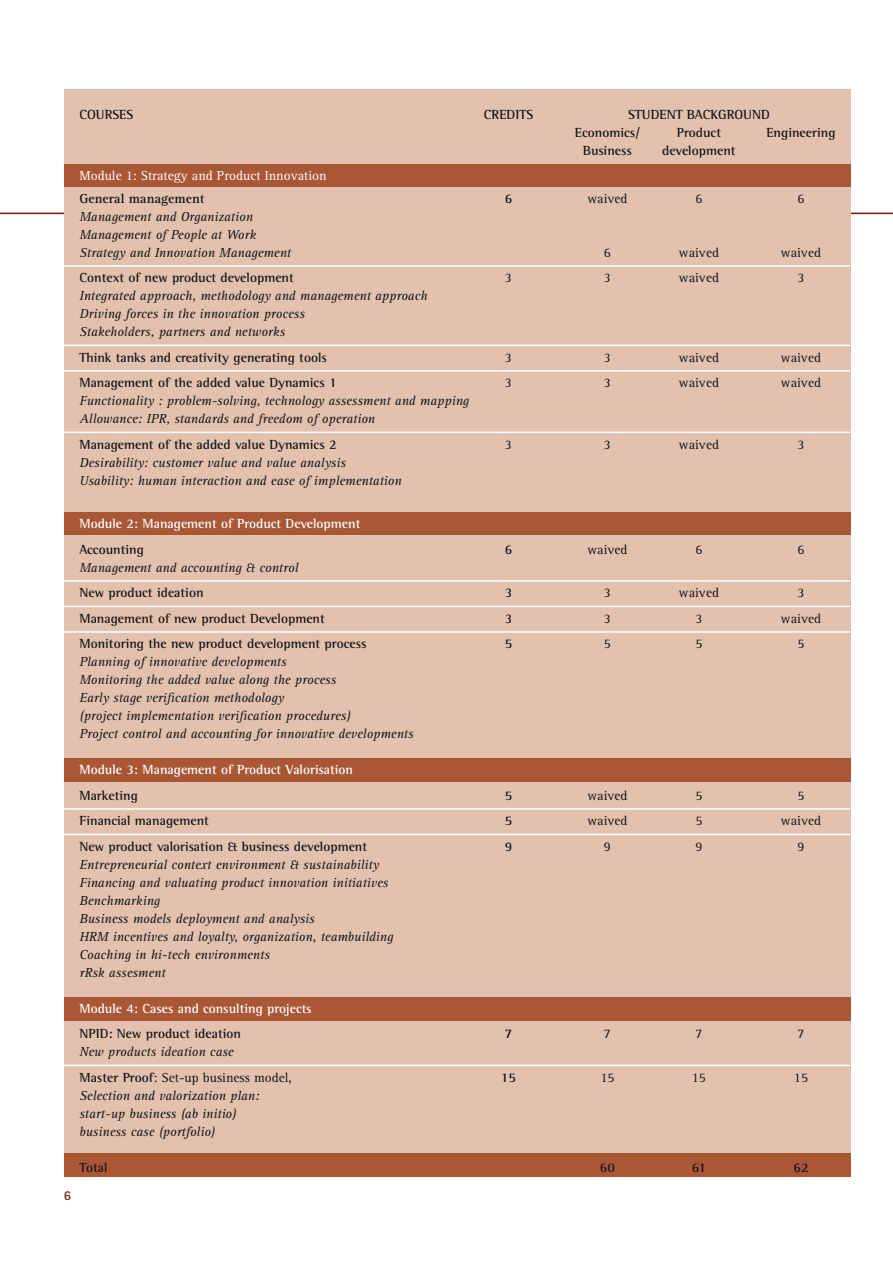
<style>
.page{position:relative;width:893px;height:1263px;background:#fff}
.page>*{position:absolute;margin:0;border:0;box-sizing:border-box;transform-origin:0 0}
.body_titel{font:italic 13.5px "Rotis Serif";color:#151518}
.body_titel-2{font:700 13.5px "Rotis Semi Serif";color:#151518}
.body_titel-3{font:13.5px "Rotis Serif";color:#151518}
.body_titel-4{font:700 13.5px "Rotis Semi Serif";color:#fff}
.body_titel-5{font:13.5px "Rotis Serif";color:#fff}
.body_titel-6{font:700 13.5px "Rotis Serif";color:#151518}
.t1{font:700 13.5px "Rotis Sans Serif";color:#771400}
.s1{font-family:"Rotis Semi Serif";font-weight:700}
</style>
<div class="page">
<hr style="left:0;top:213px;width:893px;height:1px;background:#771400">
<div style="left:64px;top:89px;width:786px;height:1068px;background:#e2c2ae"></div>
<div style="left:64px;top:997px;width:786px;height:24px;background:#aa5736"></div>
<div style="left:64px;top:512px;width:786px;height:23px;background:#aa5736"></div>
<div style="left:64px;top:758px;width:786px;height:24px;background:#aa5736"></div>
<div style="left:64px;top:1153px;width:786px;height:24px;background:#aa5736"></div>
<div style="left:64px;top:164px;width:786px;height:23px;background:#aa5736"></div>
<hr style="left:63px;top:265px;width:787px;height:2px;background:#fff">
<hr style="left:63px;top:345px;width:787px;height:1px;background:#fff">
<hr style="left:63px;top:370px;width:787px;height:2px;background:#fff">
<hr style="left:63px;top:432px;width:787px;height:1px;background:#fff">
<hr style="left:63px;top:580px;width:787px;height:2px;background:#fff">
<hr style="left:63px;top:606px;width:787px;height:1px;background:#fff">
<hr style="left:63px;top:631px;width:787px;height:2px;background:#fff">
<hr style="left:63px;top:808px;width:787px;height:2px;background:#fff">
<hr style="left:63px;top:834px;width:787px;height:1px;background:#fff">
<hr style="left:63px;top:1065px;width:787px;height:1px;background:#fff">
<p class="t1" style="left:64px;top:1187px;width:9px">6</p>
<p class="body_titel-2" style="left:79px;top:106px;width:55px">COURSES</p>
<p class="body_titel-2" style="left:484px;top:106px;width:51px">CREDITS</p>
<p class="body_titel-2" style="left:628px;top:106px;width:143px">STUDENT BACKGROUND</p>
<p class="body_titel-2" style="left:575px;top:124px;width:67px">Economics/</p>
<p class="body_titel-2" style="left:677px;top:124px;width:46px">Product</p>
<p class="body_titel-2" style="left:766px;top:124px;width:71px">Engineering</p>
<p class="body_titel-2" style="left:583px;top:142px;width:51px">Business</p>
<p class="body_titel-2" style="left:662px;top:142px;width:75px">development</p>
<p class="body_titel-5" style="left:79px;top:168px;width:249px">Module 1: Strategy and Product Innovation</p>
<p class="body_titel-6" style="left:79px;top:190px;width:126px">General management</p>
<p class="body_titel-2" style="left:505px;top:190px;width:9px">6</p>
<p class="body_titel-3" style="left:587px;top:190px;width:42px">waived</p>
<p class="body_titel-3" style="left:695px;top:190px;width:9px">6</p>
<p class="body_titel-3" style="left:797px;top:190px;width:9px">6</p>
<p class="body_titel" style="left:79px;top:209px;width:175px">Management and Organization</p>
<p class="body_titel" style="left:79px;top:227px;width:178px">Management of People at Work</p>
<p class="body_titel" style="left:79px;top:245px;width:213px">Strategy and Innovation Management</p>
<p class="body_titel-3" style="left:604px;top:244px;width:9px">6</p>
<p class="body_titel-3" style="left:679px;top:244px;width:42px">waived</p>
<p class="body_titel-3" style="left:781px;top:244px;width:42px">waived</p>
<p class="body_titel-2" style="left:79px;top:269px;width:216px">Context of new product development</p>
<p class="body_titel-3" style="left:505px;top:270px;width:9px">3</p>
<p class="body_titel-3" style="left:604px;top:270px;width:9px">3</p>
<p class="body_titel-3" style="left:679px;top:270px;width:42px">waived</p>
<p class="body_titel-3" style="left:797px;top:270px;width:9px">3</p>
<p class="body_titel" style="left:79px;top:288px;width:350px">Integrated approach, methodology and management approach</p>
<p class="body_titel" style="left:79px;top:306px;width:227px">Driving forces in the innovation process</p>
<p class="body_titel" style="left:79px;top:324px;width:207px">Stakeholders, partners and networks</p>
<p class="body_titel-2" style="left:79px;top:349px;width:249px">Think tanks and creativity generating tools</p>
<p class="body_titel-3" style="left:505px;top:349px;width:9px">3</p>
<p class="body_titel-3" style="left:604px;top:349px;width:9px">3</p>
<p class="body_titel-3" style="left:679px;top:349px;width:42px">waived</p>
<p class="body_titel-3" style="left:781px;top:349px;width:42px">waived</p>
<p class="body_titel-2" style="left:79px;top:374px;width:259px">Management of the added value Dynamics 1</p>
<p class="body_titel-3" style="left:505px;top:375px;width:9px">3</p>
<p class="body_titel-3" style="left:604px;top:375px;width:9px">3</p>
<p class="body_titel-3" style="left:679px;top:375px;width:42px">waived</p>
<p class="body_titel-3" style="left:781px;top:375px;width:42px">waived</p>
<p class="body_titel" style="left:79px;top:393px;width:391px">Functionality : problem-solving, technology assessment and mapping</p>
<p class="body_titel" style="left:79px;top:411px;width:297px">Allowance: IPR, standards and freedom of operation</p>
<p class="body_titel-2" style="left:79px;top:436px;width:259px">Management of the added value Dynamics 2</p>
<p class="body_titel-3" style="left:505px;top:436px;width:9px">3</p>
<p class="body_titel-3" style="left:604px;top:436px;width:9px">3</p>
<p class="body_titel-3" style="left:679px;top:436px;width:42px">waived</p>
<p class="body_titel-3" style="left:797px;top:436px;width:9px">3</p>
<p class="body_titel" style="left:79px;top:455px;width:268px">Desirability: customer value and value analysis</p>
<p class="body_titel" style="left:79px;top:473px;width:324px">Usability: human interaction and ease of implementation</p>
<p class="body_titel-4" style="left:79px;top:515px;width:282px">Module 2: Management of Product Development</p>
<p class="body_titel-2" style="left:79px;top:541px;width:66px">Accounting</p>
<p class="body_titel-2" style="left:505px;top:541px;width:9px">6</p>
<p class="body_titel-3" style="left:587px;top:541px;width:42px">waived</p>
<p class="body_titel-3" style="left:695px;top:541px;width:9px">6</p>
<p class="body_titel-3" style="left:797px;top:541px;width:9px">6</p>
<p class="body_titel" style="left:79px;top:560px;width:220px">Management and accounting &amp; control</p>
<p class="body_titel-2" style="left:79px;top:584px;width:126px">New product ideation</p>
<p class="body_titel-2" style="left:505px;top:584px;width:9px">3</p>
<p class="body_titel-3" style="left:604px;top:585px;width:9px">3</p>
<p class="body_titel-3" style="left:679px;top:585px;width:42px">waived</p>
<p class="body_titel-3" style="left:797px;top:585px;width:9px">3</p>
<p class="body_titel-2" style="left:79px;top:610px;width:247px">Management of new product Development</p>
<p class="body_titel-2" style="left:505px;top:610px;width:9px">3</p>
<p class="body_titel-3" style="left:604px;top:610px;width:9px">3</p>
<p class="body_titel-3" style="left:695px;top:610px;width:9px">3</p>
<p class="body_titel-3" style="left:781px;top:610px;width:42px">waived</p>
<p class="body_titel-2" style="left:79px;top:635px;width:289px">Monitoring the new product development process</p>
<p class="body_titel-2" style="left:505px;top:635px;width:9px">5</p>
<p class="body_titel-3" style="left:604px;top:636px;width:9px">5</p>
<p class="body_titel-3" style="left:695px;top:636px;width:9px">5</p>
<p class="body_titel-3" style="left:797px;top:636px;width:9px">5</p>
<p class="body_titel" style="left:79px;top:654px;width:209px">Planning of innovative developments</p>
<p class="body_titel" style="left:79px;top:672px;width:258px">Monitoring the added value along the process</p>
<p class="body_titel" style="left:79px;top:690px;width:206px">Early stage verification methodology</p>
<p class="body_titel" style="left:79px;top:708px;width:273px">(project implementation verification procedures)</p>
<p class="body_titel" style="left:79px;top:726px;width:336px">Project control and accounting for innovative developments</p>
<p class="body_titel-4" style="left:79px;top:761px;width:275px">Module 3: Management of Product Valorisation</p>
<p class="body_titel-2" style="left:79px;top:787px;width:60px">Marketing</p>
<p class="body_titel-2" style="left:505px;top:787px;width:9px">5</p>
<p class="body_titel-3" style="left:587px;top:787px;width:42px">waived</p>
<p class="body_titel-3" style="left:695px;top:787px;width:9px">5</p>
<p class="body_titel-3" style="left:797px;top:787px;width:9px">5</p>
<p class="body_titel-2" style="left:79px;top:812px;width:131px">Financial management</p>
<p class="body_titel-2" style="left:505px;top:812px;width:9px">5</p>
<p class="body_titel-3" style="left:587px;top:813px;width:42px">waived</p>
<p class="body_titel-3" style="left:695px;top:813px;width:9px">5</p>
<p class="body_titel-3" style="left:781px;top:813px;width:42px">waived</p>
<p class="body_titel-2" style="left:79px;top:838px;width:289px">New product valorisation &amp; business development</p>
<p class="body_titel-2" style="left:505px;top:838px;width:9px">9</p>
<p class="body_titel-3" style="left:604px;top:838px;width:9px">9</p>
<p class="body_titel-3" style="left:695px;top:838px;width:9px">9</p>
<p class="body_titel-3" style="left:797px;top:838px;width:9px">9</p>
<p class="body_titel" style="left:79px;top:857px;width:301px">Entrepreneurial context environment &amp; sustainability</p>
<p class="body_titel" style="left:79px;top:875px;width:310px">Financing and valuating product innovation initiatives</p>
<p class="body_titel" style="left:79px;top:893px;width:82px">Benchmarking</p>
<p class="body_titel" style="left:79px;top:911px;width:237px">Business models deployment and analysis</p>
<p class="body_titel" style="left:79px;top:929px;width:315px">HRM incentives and loyalty, organization, teambuilding</p>
<p class="body_titel" style="left:79px;top:947px;width:192px">Coaching in hi-tech environments</p>
<p class="body_titel" style="left:79px;top:965px;width:88px">rRsk assesment</p>
<p class="body_titel-4" style="left:79px;top:1000px;width:234px">Module 4: Cases and consulting projects</p>
<p class="body_titel-2" style="left:79px;top:1025px;width:163px">NPID: New product ideation</p>
<p class="body_titel-2" style="left:505px;top:1025px;width:9px">7</p>
<p class="body_titel-3" style="left:604px;top:1026px;width:9px">7</p>
<p class="body_titel-3" style="left:695px;top:1026px;width:9px">7</p>
<p class="body_titel-3" style="left:797px;top:1026px;width:9px">7</p>
<p class="body_titel" style="left:79px;top:1044px;width:156px">New products ideation case</p>
<p class="body_titel-3" style="left:79px;top:1069px;width:214px"><span class="s1">Master Proof</span>: Set-up business model,</p>
<p class="body_titel-2" style="left:501px;top:1069px;width:17px">15</p>
<p class="body_titel-3" style="left:600px;top:1069px;width:16px">15</p>
<p class="body_titel-3" style="left:692px;top:1069px;width:16px">15</p>
<p class="body_titel-3" style="left:794px;top:1069px;width:16px">15</p>
<p class="body_titel" style="left:79px;top:1088px;width:181px">Selection and valorization plan:</p>
<p class="body_titel" style="left:79px;top:1106px;width:158px">start-up business (ab initio)</p>
<p class="body_titel" style="left:79px;top:1124px;width:137px">business case (portfolio)</p>
<p class="body_titel-2" style="left:79px;top:1159px;width:30px">Total</p>
<p class="body_titel-2" style="left:600px;top:1159px;width:17px">60</p>
<p class="body_titel-2" style="left:692px;top:1159px;width:16px">61</p>
<p class="body_titel-2" style="left:793px;top:1159px;width:17px">62</p>
</div>
